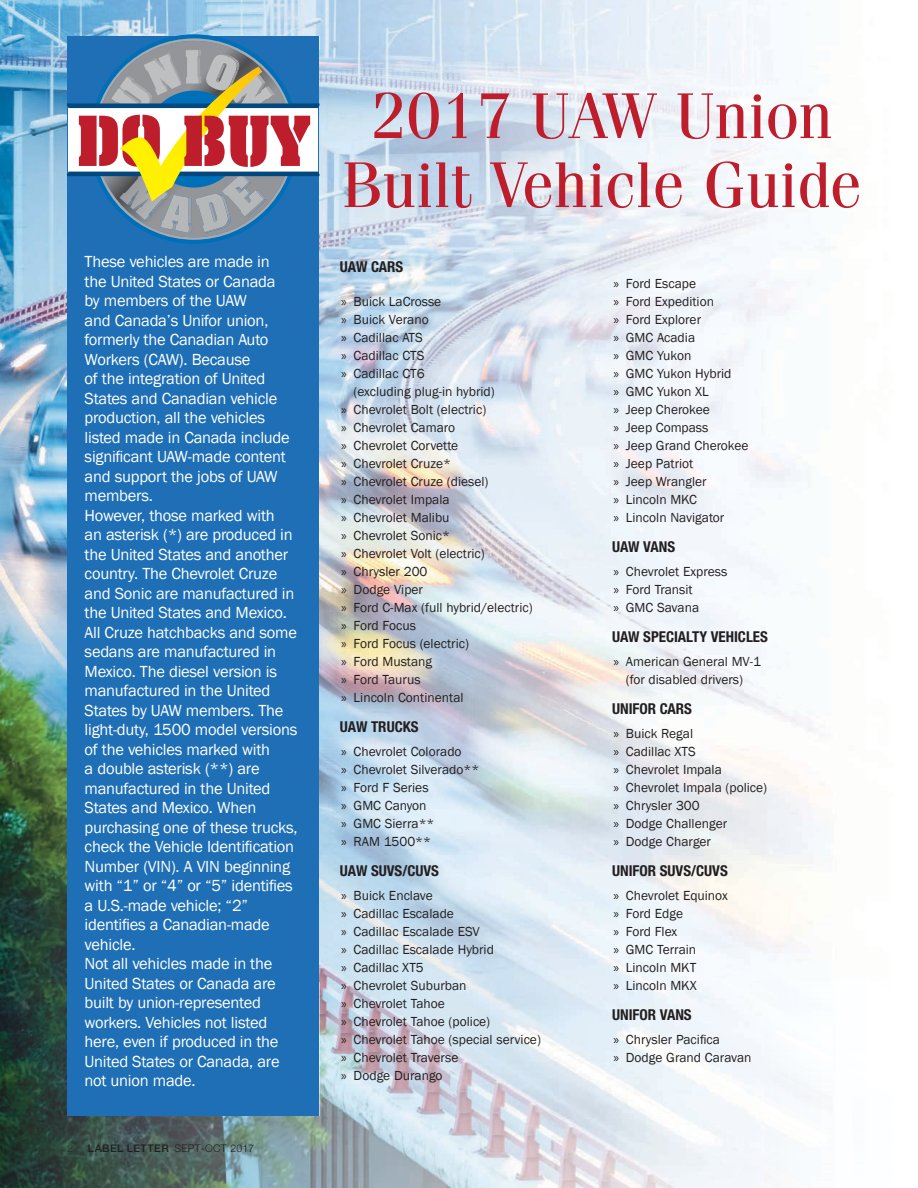
<style>
.page{position:relative;width:918px;height:1188px;background:#fff}
.page>*{position:absolute;margin:0;border:0;box-sizing:border-box;transform-origin:0 0}
.t1{font:64.5px/69px "Fenice Std";letter-spacing:-.01em;color:#be1d2c;text-align:center}
.t2{font:16.5px/19.5px "Franklin Gothic";letter-spacing:-.015em;color:#fff}
.t3{font:700 condensed 15px "Helvetica Neue LT Std";color:#231f20}
.t4{font:13.5px/18px "Franklin Gothic";color:#231f20}
.t5{font:300 10.5px "Helvetica Neue LT Std";letter-spacing:.025em;color:#231f20}
.s1{font-weight:500}
.s2{font-family:"Myriad"}
</style>
<div class="page">
<img style="left:0;top:0;width:102px;height:1188px">
<img style="left:102px;top:0;width:671px;height:51px">
<img style="left:320px;top:51px;width:511px;height:930px">
<img style="left:306px;top:981px;width:515px;height:207px">
<img style="left:102px;top:1116px;width:204px;height:72px">
<div style="left:68px;top:36px;width:252px;height:1080px;background:#1f6fb6"></div>
<svg style="left:89px;top:34px;width:210px;height:210px"></svg>
<svg style="left:67px;top:38px;width:252px;height:202px"></svg>
<p class="t2" style="left:85px;top:252px;width:215px">These vehicles are made in<br>the United States or Canada<br>by members of the UAW<br>and Canada’s Unifor union, formerly the Canadian Auto<br>Workers (CAW). Because<br>of the integration of United<br>States and Canadian vehicle production, all the vehicles listed made in Canada include significant UAW-made content and support the jobs of UAW members.<br>However, those marked with<br>an asterisk (*) are produced in the United States and another country. The Chevrolet Cruze and Sonic are manufactured in the United States and Mexico.<br>All Cruze hatchbacks and some sedans are manufactured in<br>Mexico. The diesel version is manufactured in the United<br>States by UAW members. The light-duty, 1500 model versions of the vehicles marked with<br>a double asterisk (**) are manufactured in the United<br>States and Mexico. When purchasing one of these trucks, check the Vehicle Identification<br>Number (VIN). A VIN beginning with “1” or “4” or “5” identifies a U.S.-made vehicle; “2” identifies a Canadian-made vehicle.<br>Not all vehicles made in the<br>United States or Canada are built by union-represented workers. Vehicles not listed here, even if produced in the<br>United States or Canada, are not union made.</p>
<p class="t5" style="left:68px;top:1142px;width:7px">2</p>
<p class="t5" style="left:88px;top:1142px;width:168px"><span class="s1">LABEL LETTER</span> SEPT-OCT 2017</p>
<h1 class="t1" style="left:342px;top:80px;width:522px">2017 UAW Union<br>Built Vehicle Guide</h1>
<p class="t3" style="left:340px;top:257px;width:65px">UAW CARS</p>
<p class="t4" style="left:341px;top:293px;width:102px"><span class="s2">»</span> Buick LaCrosse <span class="s2">»</span> Buick Verano<br><span class="s2">»</span> Cadillac ATS<br><span class="s2">»</span> Cadillac CTS<br><span class="s2">»</span> Cadillac CT6</p>
<p class="t4" style="left:341px;top:383px;width:193px;text-indent:12px">(excluding plug-in hybrid)<br><span class="s2">»</span> Chevrolet Bolt (electric)<br><span class="s2">»</span> Chevrolet Camaro<br><span class="s2">»</span> Chevrolet Corvette<br><span class="s2">»</span> Chevrolet Cruze*<br><span class="s2">»</span> Chevrolet Cruze (diesel)<br><span class="s2">»</span> Chevrolet Impala<br><span class="s2">»</span> Chevrolet Malibu<br><span class="s2">»</span> Chevrolet Sonic*<br><span class="s2">»</span> Chevrolet Volt (electric)<br><span class="s2">»</span> Chrysler 200<br><span class="s2">»</span> Dodge Viper<br><span class="s2">»</span> Ford C-Max (full hybrid/electric) <span class="s2">»</span> Ford Focus<br><span class="s2">»</span> Ford Focus (electric)<br><span class="s2">»</span> Ford Mustang<br><span class="s2">»</span> Ford Taurus<br><span class="s2">»</span> Lincoln Continental</p>
<p class="t3" style="left:340px;top:718px;width:80px">UAW TRUCKS</p>
<p class="t4" style="left:341px;top:743px;width:140px"><span class="s2">»</span> Chevrolet Colorado<br><span class="s2">»</span> Chevrolet Silverado** <span class="s2">»</span> Ford F Series<br><span class="s2">»</span> GMC Canyon<br><span class="s2">»</span> GMC Sierra**<br><span class="s2">»</span> RAM 1500**</p>
<p class="t3" style="left:340px;top:862px;width:101px">UAW SUVS/CUVS</p>
<p class="t4" style="left:341px;top:887px;width:201px"><span class="s2">»</span> Buick Enclave<br><span class="s2">»</span> Cadillac Escalade<br><span class="s2">»</span> Cadillac Escalade ESV<br><span class="s2">»</span> Cadillac Escalade Hybrid<br><span class="s2">»</span> Cadillac XT5<br><span class="s2">»</span> Chevrolet Suburban<br><span class="s2">»</span> Chevrolet Tahoe<br><span class="s2">»</span> Chevrolet Tahoe (police)<br><span class="s2">»</span> Chevrolet Tahoe (special service) <span class="s2">»</span> Chevrolet Traverse<br><span class="s2">»</span> Dodge Durango</p>
<p class="t4" style="left:614px;top:275px;width:136px"><span class="s2">»</span> Ford Escape<br><span class="s2">»</span> Ford Expedition<br><span class="s2">»</span> Ford Explorer<br><span class="s2">»</span> GMC Acadia<br><span class="s2">»</span> GMC Yukon<br><span class="s2">»</span> GMC Yukon Hybrid<br><span class="s2">»</span> GMC Yukon XL<br><span class="s2">»</span> Jeep Cherokee<br><span class="s2">»</span> Jeep Compass<br><span class="s2">»</span> Jeep Grand Cherokee <span class="s2">»</span> Jeep Patriot<br><span class="s2">»</span> Jeep Wrangler<br><span class="s2">»</span> Lincoln MKC<br><span class="s2">»</span> Lincoln Navigator</p>
<p class="t3" style="left:612px;top:538px;width:65px">UAW VANS</p>
<p class="t4" style="left:613px;top:563px;width:115px"><span class="s2">»</span> Chevrolet Express <span class="s2">»</span> Ford Transit<br><span class="s2">»</span> GMC Savana</p>
<p class="t3" style="left:612px;top:628px;width:157px">UAW SPECIALTY VEHICLES</p>
<p class="t4" style="left:613px;top:653px;width:149px;text-align:center"><span class="s2">»</span> American General MV-1 (for disabled drivers)</p>
<p class="t3" style="left:612px;top:700px;width:82px">UNIFOR CARS</p>
<p class="t4" style="left:613px;top:725px;width:155px"><span class="s2">»</span> Buick Regal<br><span class="s2">»</span> Cadillac XTS<br><span class="s2">»</span> Chevrolet Impala<br><span class="s2">»</span> Chevrolet Impala (police) <span class="s2">»</span> Chrysler 300<br><span class="s2">»</span> Dodge Challenger<br><span class="s2">»</span> Dodge Charger</p>
<p class="t3" style="left:612px;top:862px;width:117px">UNIFOR SUVS/CUVS</p>
<p class="t4" style="left:613px;top:887px;width:116px"><span class="s2">»</span> Chevrolet Equinox <span class="s2">»</span> Ford Edge<br><span class="s2">»</span> Ford Flex<br><span class="s2">»</span> GMC Terrain<br><span class="s2">»</span> Lincoln MKT<br><span class="s2">»</span> Lincoln MKX</p>
<p class="t3" style="left:612px;top:1006px;width:81px">UNIFOR VANS</p>
<p class="t4" style="left:613px;top:1031px;width:140px"><span class="s2">»</span> Chrysler Pacifica<br><span class="s2">»</span> Dodge Grand Caravan</p>
</div>
